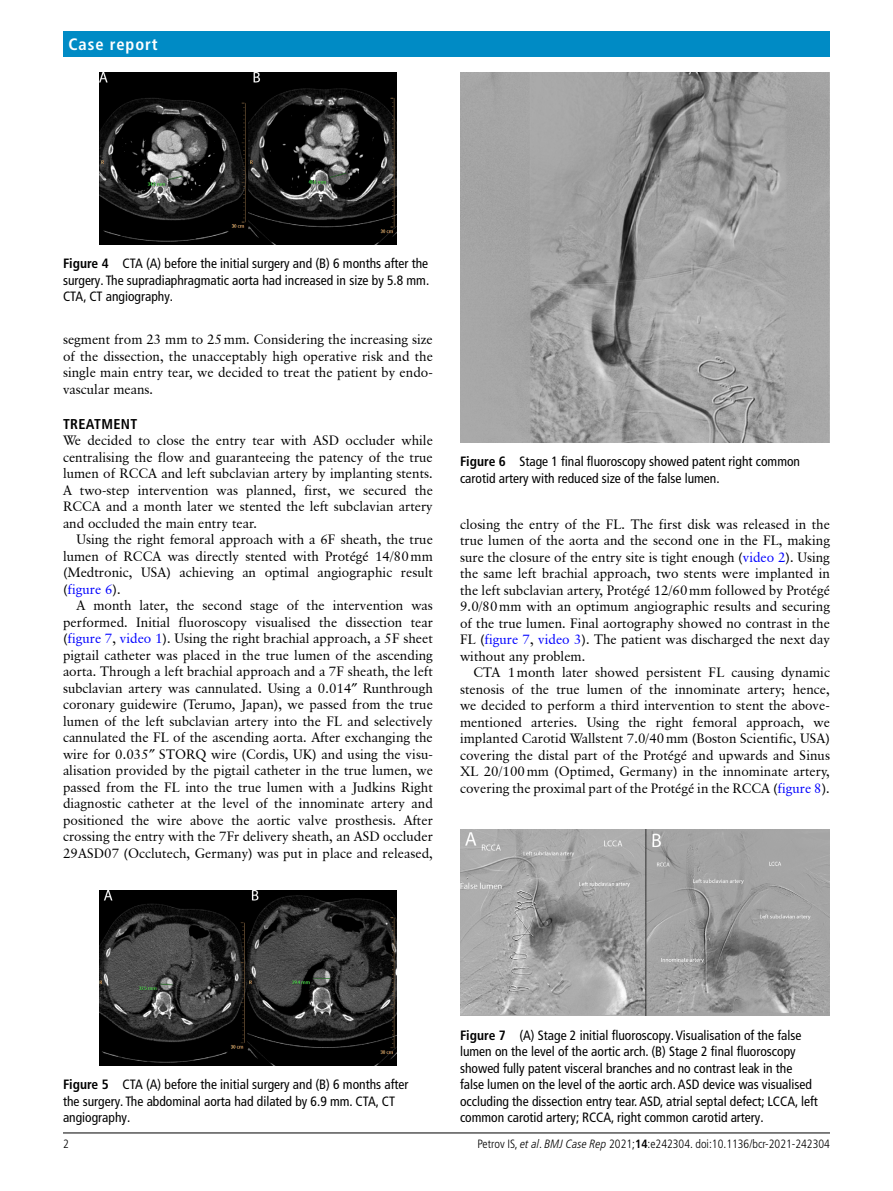
<style>
.page{position:relative;width:893px;height:1191px;background:#fff}
.page>*{position:absolute;margin:0;border:0;box-sizing:border-box;transform-origin:0 0}
.t1{font:700 condensed 16.5px "Frutiger LT Pro";letter-spacing:.055em;color:#fff}
.t2{font:700 condensed 14.25px "Frutiger LT Pro";letter-spacing:.025em;color:#000}
.t3{font:13.5px/16.5px "Classical Garamond BT";color:#000;text-align:justify}
.t4{font:condensed 13.5px/16.5px "Frutiger LT Pro";color:#000}
.t5{font:300 condensed 12px "Frutiger LT Pro";color:#000}
.s1{font-weight:700}
.s2{color:#00f}
.s3{font-style:italic}
</style>
<div class="page">
<hr style="left:63px;top:1132px;width:767px;height:1px;background:#000">
<div style="left:63px;top:31px;width:767px;height:25px;background:#008bc5"></div>
<img style="left:460px;top:72px;width:370px;height:370px">
<img style="left:460px;top:829px;width:370px;height:186px">
<img style="left:100px;top:72px;width:296px;height:172px">
<img style="left:100px;top:890px;width:296px;height:175px">
<p class="t1" style="left:69px;top:34px;width:91px">Case report</p>
<p class="t4" style="left:63px;top:256px;width:368px;text-align:justify"><span class="s1">Figure 4</span> CTA (A) before the initial surgery and (B) 6 months after the surgery. The supradiaphragmatic aorta had increased in size by 5.8 mm.<br>CTA, CT angiography.</p>
<p class="t3" style="left:63px;top:331px;width:371px">segment from 23 mm to 25mm. Considering the increasing size of the dissection, the unacceptably high operative risk and the single main entry tear, we decided to treat the patient by endo&shy;vascular means.</p>
<p class="t2" style="left:63px;top:415px;width:76px">TREATMENT</p>
<p class="t3" style="left:63px;top:432px;width:371px">We decided to close the entry tear with ASD occluder while centralising the flow and guaranteeing the patency of the true lumen of RCCA and left subclavian artery by implanting stents.<br>A two-step intervention was planned, first, we secured the RCCA and a month later we stented the left subclavian artery and occluded the main entry tear.</p>
<p class="t3" style="left:63px;top:531px;width:371px;text-indent:14px">Using the right femoral approach with a 6F sheath, the true lumen of RCCA was directly stented with Protégé 14/80mm (Medtronic, USA) achieving an optimal angiographic result (<span class="s2">figure 6</span>).</p>
<p class="t3" style="left:63px;top:597px;width:371px;text-indent:14px">A month later, the second stage of the intervention was performed. Initial fluoroscopy visualised the dissection tear (<span class="s2">figure 7</span>, <span class="s2">video 1</span>). Using the right brachial approach, a 5F sheet pigtail catheter was placed in the true lumen of the ascending aorta. Through a left brachial approach and a 7F sheath, the left subclavian artery was cannulated. Using a 0.014 Runthrough coronary guidewire (Terumo, Japan), we passed from the true lumen of the left subclavian artery into the FL and selectively cannulated the FL of the ascending aorta. After exchanging the wire for 0.035 STORQ wire (Cordis, UK) and using the visu&shy;alisation provided by the pigtail catheter in the true lumen, we passed from the FL into the true lumen with a Judkins Right diagnostic catheter at the level of the innominate artery and positioned the wire above the aortic valve prosthesis. After crossing the entry with the 7Fr delivery sheath, an ASD occluder 29ASD07 (Occlutech, Germany) was put in place and released,</p>
<p class="t4" style="left:460px;top:453px;width:342px"><span class="s1">Figure 6</span> Stage 1 final fluoroscopy showed patent right common carotid artery with reduced size of the false lumen.</p>
<p class="t3" style="left:460px;top:515px;width:371px">closing the entry of the FL. The first disk was released in the true lumen of the aorta and the second one in the FL, making sure the closure of the entry site is tight enough (<span class="s2">video 2</span>). Using the same left brachial approach, two stents were implanted in the left subclavian artery, Protégé 12/60mm followed by Protégé 9.0/80mm with an optimum angiographic results and securing of the true lumen. Final aortography showed no contrast in the FL (<span class="s2">figure 7</span>, <span class="s2">video 3</span>). The patient was discharged the next day without any problem.</p>
<p class="t3" style="left:460px;top:664px;width:371px;text-indent:14px">CTA 1month later showed persistent FL causing dynamic stenosis of the true lumen of the innominate artery; hence, we decided to perform a third intervention to stent the above&shy;mentioned arteries. Using the right femoral approach, we implanted Carotid Wallstent 7.0/40mm (Boston Scientific, USA) covering the distal part of the Protégé and upwards and Sinus XL 20/100mm (Optimed, Germany) in the innominate artery, covering the proximal part of the Protégé in the RCCA (<span class="s2">figure 8</span>).</p>
<p class="t4" style="left:63px;top:1076px;width:347px"><span class="s1">Figure 5</span> CTA (A) before the initial surgery and (B) 6 months after the surgery. The abdominal aorta had dilated by 6.9 mm. CTA, CT angiography.</p>
<p class="t4" style="left:460px;top:1026px;width:359px"><span class="s1">Figure 7</span> (A) Stage 2 initial fluoroscopy. Visualisation of the false lumen on the level of the aortic arch. (B) Stage 2 final fluoroscopy showed fully patent visceral branches and no contrast leak in the false lumen on the level of the aortic arch. ASD device was visualised occluding the dissection entry tear. ASD, atrial septal defect; LCCA, left common carotid artery; RCCA, right common carotid artery.</p>
<p class="t5" style="left:63px;top:1136px;width:7px">2</p>
<p class="t5" style="left:477px;top:1136px;width:354px">Petrov IS, <span class="s3">et al</span>. <span class="s3">BMJ Case Rep</span> 2021;<span class="s1">14</span>:e242304. doi:10.1136/bcr-2021-242304</p>
</div>
